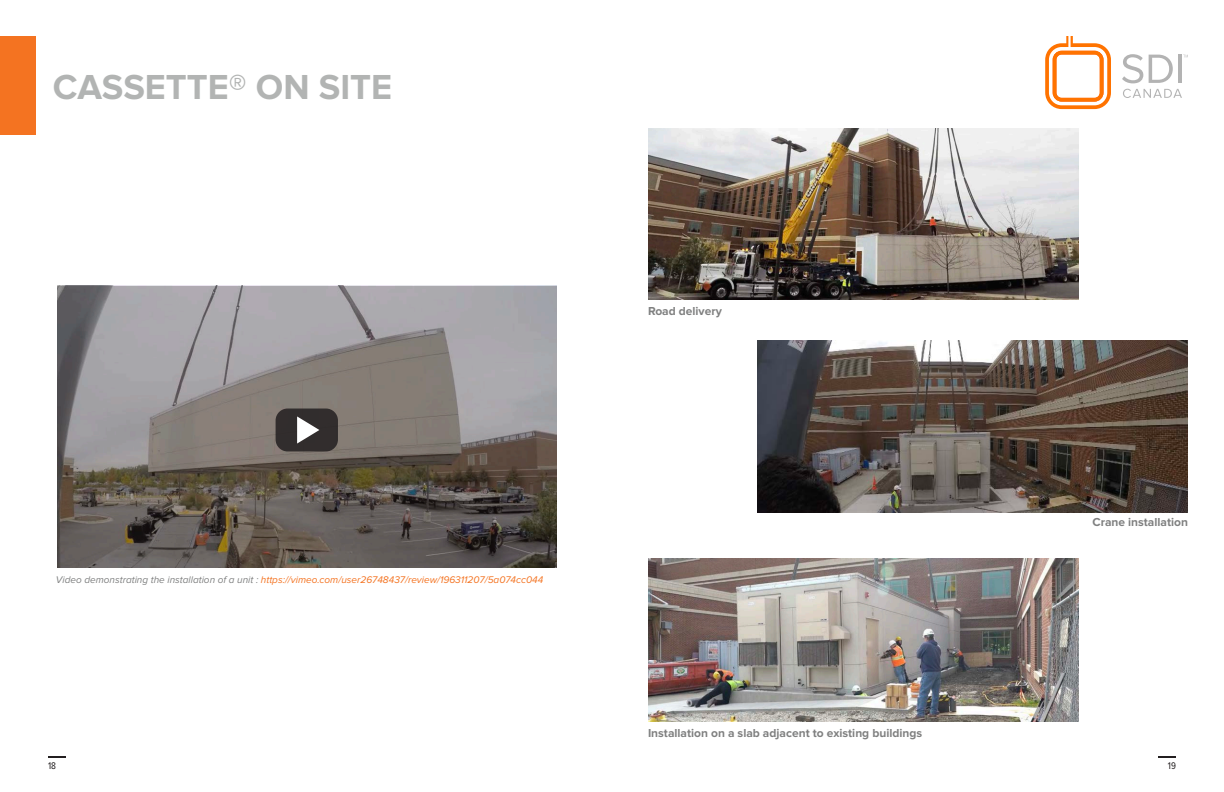
<style>
.page{position:relative;width:1224px;height:792px;background:#fff}
.page>*{position:absolute;margin:0;border:0;box-sizing:border-box;transform-origin:0 0}
.t1{font:700 36px "Proxima Nova";color:#b2b4b3}
.t2{font:700 12px "Proxima Nova";color:#7f8080}
.t3{font:italic 10px "Proxima Nova";color:#f47321}
.t4{font:10px "Proxima Nova Cond";color:#231f20}
.s1{color:#7f8080}
</style>
<div class="page">
<svg style="left:1045px;top:36px;width:66px;height:73px"></svg>
<svg style="left:1122px;top:54px;width:21px;height:29px"></svg>
<svg style="left:1149px;top:55px;width:24px;height:28px"></svg>
<hr style="left:1178px;top:55px;width:4px;height:28px;background:#b3b3b3">
<svg style="left:1123px;top:89px;width:59px;height:9px"></svg>
<svg style="left:48px;top:756px;width:18px;height:2px"></svg>
<svg style="left:1158px;top:756px;width:18px;height:2px"></svg>
<img style="left:648px;top:128px;width:431px;height:172px">
<img style="left:757px;top:341px;width:431px;height:171px">
<img style="left:648px;top:559px;width:431px;height:163px">
<div style="left:0;top:36px;width:36px;height:98px;background:#f47321"></div>
<svg style="left:57px;top:286px;width:500px;height:282px;background:#7e7976"></svg>
<div style="left:276px;top:409px;width:62px;height:42px;background:#322d2d;border-radius:12px"></div>
<svg style="left:297px;top:416px;width:22px;height:28px"></svg>
<p class="t1" style="left:53px;top:67px;width:341px">CASSETTE® ON SITE</p>
<p class="t3" style="left:56px;top:574px;width:489px"><span class="s1">Video demonstrating the installation of a unit :</span> https://vimeo.com/user26748437/review/196311207/5a074cc044</p>
<p class="t2" style="left:648px;top:305px;width:75px">Road delivery</p>
<p class="t2" style="left:648px;top:727px;width:276px">Installation on a slab adjacent to existing buildings</p>
<p class="t2" style="left:1092px;top:515px;width:97px">Crane installation</p>
<p class="t4" style="left:48px;top:760px;width:10px">18</p>
<p class="t4" style="left:1168px;top:760px;width:10px">19</p>
</div>
